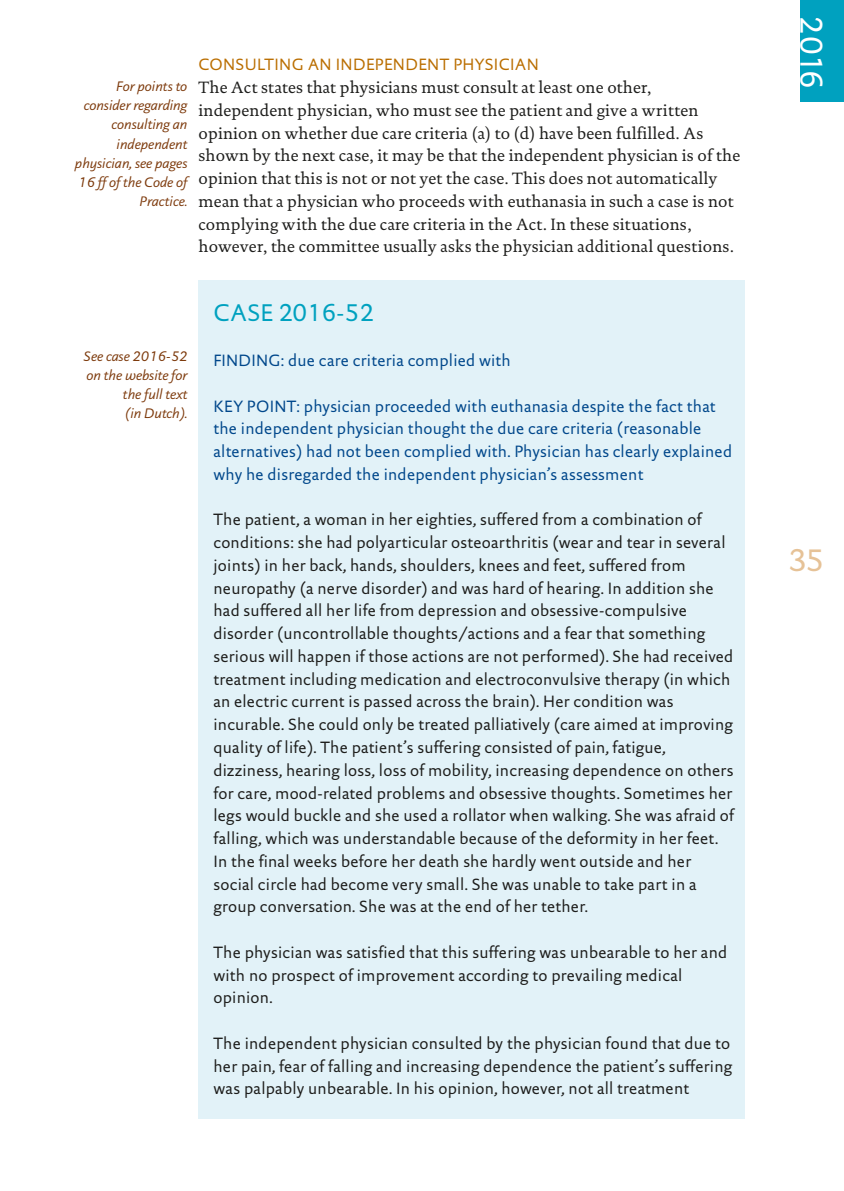
<style>
.page{position:relative;width:844px;height:1191px;background:#fff}
.page>*{position:absolute;margin:0;border:0;box-sizing:border-box;transform-origin:0 0}
.t1{font:31.5px "DTL Documenta Sans TOT";color:#fff}
.t2{font:31.5px "DTL Documenta Sans TOT";color:#e6c297}
.t3{font:24.5px "DTL Documenta Sans TOT";color:#00a1bf}
.t4{font:16.62px/22.8px "DTL Documenta Sans TOT";letter-spacing:.015em;color:#1d1d1b}
.t5{font:16.62px/22.8px "DTL Documenta TOT";letter-spacing:.01em;color:#1d1d1b}
.t6{font:16.62px/22.8px "DTL Documenta Sans TOT";letter-spacing:.015em;color:#00478b}
.t7{font:16.62px "DTL Documenta Sans TOT";letter-spacing:.02em;color:#ba6e00}
.t8{font:italic 14px/19.2px "DTL Documenta Sans TOT";color:#7d3a0c;text-align:right}
</style>
<div class="page">
<div style="left:799px;top:0;width:44px;height:102px;background:#00a1bf"></div>
<div style="left:198px;top:280px;width:546px;height:839px;background:#e2f2f8"></div>
<p class="t8" style="left:75px;top:76px;width:114px">For points to consider regarding consulting an independent physician, see pages<br>16 ff of the Code of<br>Practice.</p>
<p class="t7" style="left:198px;top:54px;width:341px">CONSULTING AN INDEPENDENT PHYSICIAN</p>
<p class="t5" style="left:198px;top:76px;width:543px">The Act states that physicians must consult at least one other, independent physician, who must see the patient and give a written opinion on whether due care criteria (a) to (d) have been fulfilled. As shown by the next case, it may be that the independent physician is of the opinion that this is not or not yet the case. This does not automatically mean that a physician who proceeds with euthanasia in such a case is not complying with the due care criteria in the Act. In these situations, however, the committee usually asks the physician additional questions.</p>
<p class="t8" style="left:84px;top:346px;width:105px">See case 2016-52 on the website for the full text<br>(in Dutch).</p>
<h2 class="t3" style="left:213px;top:297px;width:162px">CASE 2016-52</h2>
<p class="t6" style="left:213px;top:349px;width:299px">FINDING: due care criteria complied with</p>
<p class="t6" style="left:213px;top:394px;width:520px">KEY POINT: physician proceeded with euthanasia despite the fact that the independent physician thought the due care criteria (reasonable alternatives) had not been complied with. Physician has clearly explained why he disregarded the independent physician’s assessment</p>
<p class="t4" style="left:213px;top:508px;width:522px">The patient, a woman in her eighties, suffered from a combination of conditions: she had polyarticular osteoarthritis (wear and tear in several joints) in her back, hands, shoulders, knees and feet, suffered from neuropathy (a nerve disorder) and was hard of hearing. In addition she had suffered all her life from depression and obsessive-compulsive disorder (uncontrollable thoughts/actions and a fear that something serious will happen if those actions are not performed). She had received treatment including medication and electroconvulsive therapy (in which an electric current is passed across the brain). Her condition was incurable. She could only be treated palliatively (care aimed at improving quality of life). The patient’s suffering consisted of pain, fatigue, dizziness, hearing loss, loss of mobility, increasing dependence on others for care, mood-related problems and obsessive thoughts. Sometimes her legs would buckle and she used a rollator when walking. She was afraid of falling, which was understandable because of the deformity in her feet.<br>In the final weeks before her death she hardly went outside and her social circle had become very small. She was unable to take part in a group conversation. She was at the end of her tether.</p>
<p class="t4" style="left:213px;top:940px;width:515px">The physician was satisfied that this suffering was unbearable to her and with no prospect of improvement according to prevailing medical opinion.</p>
<p class="t4" style="left:213px;top:1031px;width:520px;text-align:justify">The independent physician consulted by the physician found that due to her pain, fear of falling and increasing dependence the patient’s suffering was palpably unbearable. In his opinion, however, not all treatment</p>
<h1 class="t1" style="left:830px;top:15px;width:76px;rotate:90deg">2016</h1>
<h1 class="t2" style="left:787px;top:541px;width:38px">35</h1>
</div>
